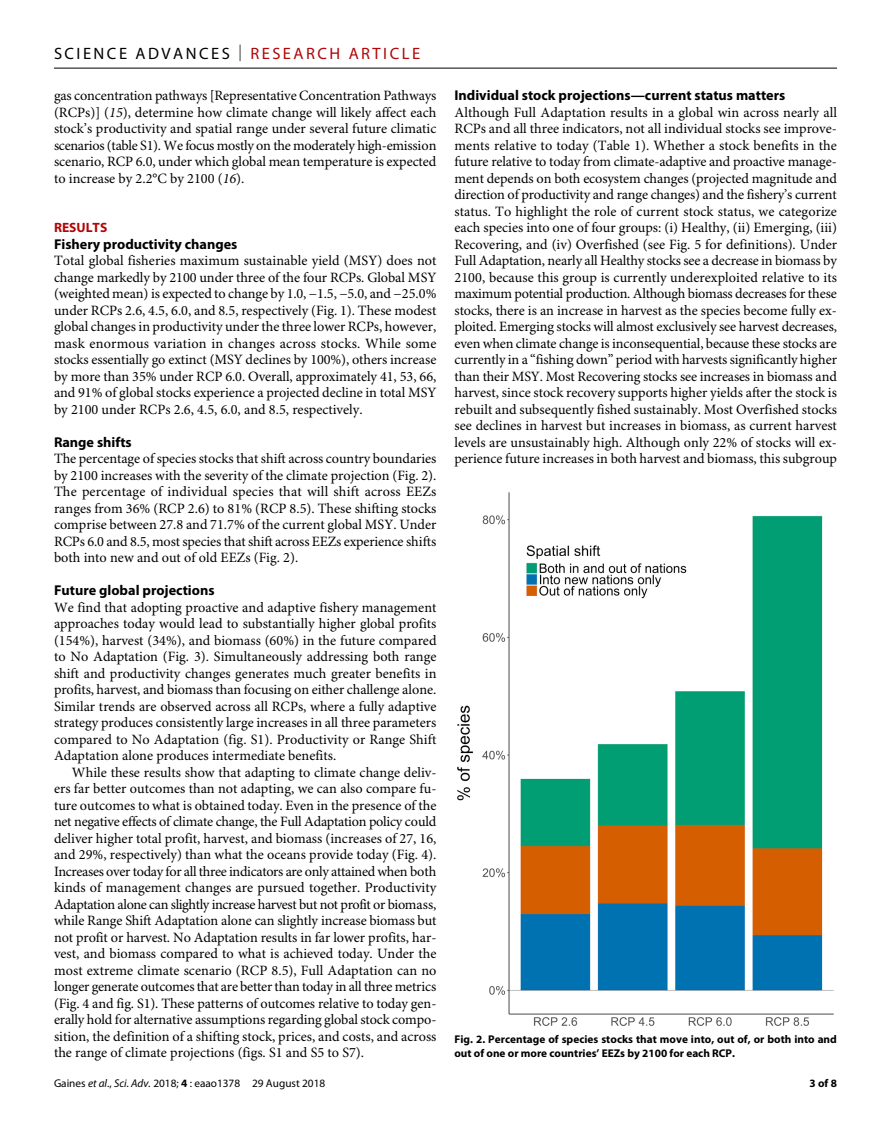
<style>
.page{position:relative;width:891px;height:1134px;background:#fff}
.page>*{position:absolute;margin:0;border:0;box-sizing:border-box;transform-origin:0 0}
.t1{font:16.5px "Myriad Pro";letter-spacing:.15em;color:#000}
.t2{font:14.25px/16.5px "Minion Pro";color:#000;text-align:justify}
.t3{font:700 14.25px "Myriad Pro";color:#000}
.t4{font:700 13.5px "Myriad Pro";color:#b10508}
.t5{font:700 11.25px/15px "Myriad Pro";letter-spacing:.005em;color:#000}
.t6{font:11.25px "Myriad Pro";color:#000}
.s1{font-weight:300}
.s2{color:#b10508}
.s3{font-style:italic}
.s4{font-weight:700}
</style>
<div class="page">
<hr style="left:54px;top:68px;width:783px;height:1px;background:#000">
<img style="left:457px;top:492px;width:377px;height:534px">
<p class="t1" style="left:54px;top:40px;width:368px">SCIENCE ADVANCES <span class="s1">|</span> <span class="s2">RESEARCH ARTICLE</span></p>
<p class="t2" style="left:54px;top:89px;width:384px">gas concentration pathways [Representative Concentration Pathways (RCPs)] (<span class="s3">15</span>), determine how climate change will likely affect each stock’s productivity and spatial range under several future climatic scenarios (table S1). We focus mostly on the moderately high-emission scenario, RCP 6.0, under which global mean temperature is expected to increase by 2.2°C by 2100 (<span class="s3">16</span>).</p>
<p class="t4" style="left:54px;top:217px;width:55px">RESULTS</p>
<p class="t3" style="left:54px;top:232px;width:185px">Fishery productivity changes</p>
<p class="t2" style="left:54px;top:254px;width:384px">Total global fisheries maximum sustainable yield (MSY) does not change markedly by 2100 under three of the four RCPs. Global MSY (weighted mean) is expected to change by 1.0, −1.5, −5.0, and −25.0% under RCPs 2.6, 4.5, 6.0, and 8.5, respectively (Fig. 1). These modest global changes in productivity under the three lower RCPs, however, mask enormous variation in changes across stocks. While some stocks essentially go extinct (MSY declines by 100%), others increase by more than 35% under RCP 6.0. Overall, approximately 41, 53, 66, and 91% of global stocks experience a projected decline in total MSY by 2100 under RCPs 2.6, 4.5, 6.0, and 8.5, respectively.</p>
<p class="t3" style="left:54px;top:430px;width:79px">Range shifts</p>
<p class="t2" style="left:54px;top:452px;width:384px">The percentage of species stocks that shift across country boundaries by 2100 increases with the severity of the climate projection (Fig. 2).<br>The percentage of individual species that will shift across EEZs ranges from 36% (RCP 2.6) to 81% (RCP 8.5). These shifting stocks comprise between 27.8 and 71.7% of the current global MSY. Under RCPs 6.0 and 8.5, most species that shift across EEZs experience shifts both into new and out of old EEZs (Fig. 2).</p>
<p class="t3" style="left:54px;top:579px;width:162px">Future global projections</p>
<p class="t2" style="left:54px;top:600px;width:384px">We find that adopting proactive and adaptive fishery management approaches today would lead to substantially higher global profits (154%), harvest (34%), and biomass (60%) in the future compared to No Adaptation (Fig. 3). Simultaneously addressing both range shift and productivity changes generates much greater benefits in profits, harvest, and biomass than focusing on either challenge alone.<br>Similar trends are observed across all RCPs, where a fully adaptive strategy produces consistently large increases in all three parameters compared to No Adaptation (fig. S1). Productivity or Range Shift Adaptation alone produces intermediate benefits.</p>
<p class="t2" style="left:54px;top:765px;width:384px;text-indent:18px">While these results show that adapting to climate change deliv&shy;ers far better outcomes than not adapting, we can also compare fu&shy;ture outcomes to what is obtained today. Even in the presence of the net negative effects of climate change, the Full Adaptation policy could deliver higher total profit, harvest, and biomass (increases of 27, 16, and 29%, respectively) than what the oceans provide today (Fig. 4).<br>Increases over today for all three indicators are only attained when both kinds of management changes are pursued together. Productivity Adaptation alone can slightly increase harvest but not profit or biomass, while Range Shift Adaptation alone can slightly increase biomass but not profit or harvest. No Adaptation results in far lower profits, har&shy;vest, and biomass compared to what is achieved today. Under the most extreme climate scenario (RCP 8.5), Full Adaptation can no longer generate outcomes that are better than today in all three metrics (Fig. 4 and fig. S1). These patterns of outcomes relative to today gen&shy;erally hold for alternative assumptions regarding global stock compo&shy;sition, the definition of a shifting stock, prices, and costs, and across the range of climate projections (figs. S1 and S5 to S7).</p>
<p class="t6" style="left:54px;top:1074px;width:273px">Gaines <span class="s3">et al</span>., <span class="s3">Sci. Adv.</span> 2018; <span class="s4">4</span> : eaao1378 29 August 2018</p>
<p class="t3" style="left:454px;top:84px;width:332px">Individual stock projections—current status matters</p>
<p class="t2" style="left:454px;top:105px;width:384px">Although Full Adaptation results in a global win across nearly all RCPs and all three indicators, not all individual stocks see improve&shy;ments relative to today (Table 1). Whether a stock benefits in the future relative to today from climate-adaptive and proactive manage&shy;ment depends on both ecosystem changes (projected magnitude and direction of productivity and range changes) and the fishery’s current status. To highlight the role of current stock status, we categorize each species into one of four groups: (i) Healthy, (ii) Emerging, (iii)<br>Recovering, and (iv) Overfished (see Fig. 5 for definitions). Under Full Adaptation, nearly all Healthy stocks see a decrease in biomass by 2100, because this group is currently underexploited relative to its maximum potential production. Although biomass decreases for these stocks, there is an increase in harvest as the species become fully ex&shy;ploited. Emerging stocks will almost exclusively see harvest decreases, even when climate change is inconsequential, because these stocks are currently in a “fishing down” period with harvests significantly higher than their MSY. Most Recovering stocks see increases in biomass and harvest, since stock recovery supports higher yields after the stock is rebuilt and subsequently fished sustainably. Most Overfished stocks see declines in harvest but increases in biomass, as current harvest levels are unsustainably high. Although only 22% of stocks will ex&shy;perience future increases in both harvest and biomass, this subgroup</p>
<p class="t5" style="left:454px;top:1030px;width:384px">Fig. 2. Percentage of species stocks that move into, out of, or both into and out of one or more countries’ EEZs by 2100 for each RCP.</p>
<p class="t5" style="left:810px;top:1075px;width:29px">3 of 8</p>
</div>
